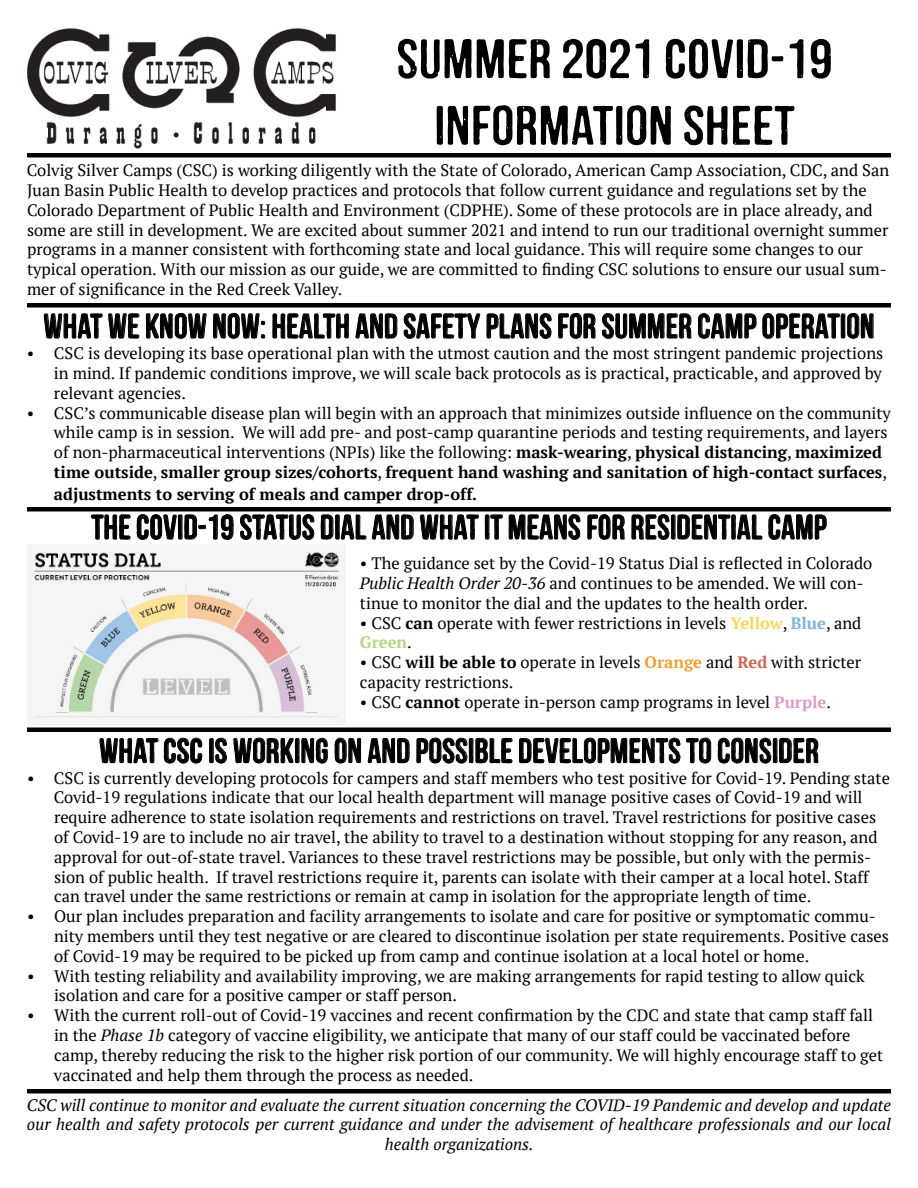
<style>
.page{position:relative;width:918px;height:1188px;background:#fff}
.page>*{position:absolute;margin:0;border:0;box-sizing:border-box;transform-origin:0 0}
.t1{font:55.5px/66.6px "Mocha Mattari";color:#000;text-align:center;scale:1.07 1}
.t2{font:34.5px "Mocha Mattari";color:#000}
.t3{font:16.5px/19.8px "PT Serif";color:#000}
.t4{font:italic 16.5px/19.8px "PT Serif";color:#000;text-align:center}
.t5{font:700 16.5px "PT Serif";color:#000}
.s1{font-weight:700}
.s2{font-style:italic}
.s3{font-weight:700;color:#fbd756}
.s4{font-weight:700;color:#7cb4e1}
.s5{font-weight:700;color:#b3d782}
.s6{font-weight:700;color:#eea235}
.s7{font-weight:700;color:#cf6451}
.s8{font-weight:700;color:#d99cc6}
</style>
<div class="page">
<div style="left:27px;top:1089px;width:864px;height:5px;background:#000"></div>
<div style="left:27px;top:153px;width:864px;height:5px;background:#000"></div>
<div style="left:27px;top:303px;width:864px;height:5px;background:#000"></div>
<img style="left:27px;top:28px;width:309px;height:120px">
<svg style="left:91px;top:514px;width:736px;height:26px"></svg>
<hr style="left:27px;top:728px;width:864px;height:4px;background:#000">
<img style="left:32px;top:550px;width:312px;height:174px">
<svg style="left:43px;top:313px;width:831px;height:26px"></svg>
<div style="left:27px;top:507px;width:864px;height:5px;background:#000"></div>
<svg style="left:99px;top:737px;width:720px;height:27px"></svg>
<h1 class="t1" style="left:396px;top:26px;width:409px">SUMMER 2021 COVID-19<br>INFORMATION SHEET</h1>
<p class="t3" style="left:27px;top:162px;width:864px">Colvig Silver Camps (CSC) is working diligently with the State of Colorado, American Camp Association, CDC, and San Juan Basin Public Health to develop practices and protocols that follow current guidance and regulations set by the Colorado Department of Public Health and Environment (CDPHE). Some of these protocols are in place already, and some are still in development. We are excited about summer 2021 and intend to run our traditional overnight summer programs in a manner consistent with forthcoming state and local guidance. This will require some changes to our typical operation. With our mission as our guide, we are committed to finding CSC solutions to ensure our usual sum&shy;mer of significance in the Red Creek Valley.</p>
<p class="t3" style="left:27px;top:345px;width:9px">•</p>
<p class="t3" style="left:27px;top:404px;width:9px">•</p>
<p class="t3" style="left:27px;top:769px;width:9px">•</p>
<p class="t3" style="left:27px;top:908px;width:9px">•</p>
<p class="t3" style="left:27px;top:967px;width:9px">•</p>
<p class="t3" style="left:27px;top:1007px;width:9px">•</p>
<h2 class="t2" style="left:43px;top:306px;width:833px">WHAT WE KNOW NOW: HEALTH AND SAFETY PLANS FOR SUMMER CAMP OPERATION</h2>
<p class="t3" style="left:54px;top:345px;width:839px">CSC is developing its base operational plan with the utmost caution and the most stringent pandemic projections in mind. If pandemic conditions improve, we will scale back protocols as is practical, practicable, and approved by relevant agencies.<br>CSC’s communicable disease plan will begin with an approach that minimizes outside influence on the community while camp is in session. We will add pre- and post-camp quarantine periods and testing requirements, and layers of non-pharmaceutical interventions (NPIs) like the following: <span class="s1">mask-wearing</span>, <span class="s1">physical distancing</span>, <span class="s1">maximized time outside</span>, <span class="s1">smaller group sizes/cohorts</span>, <span class="s1">frequent hand washing and sanitation of high-contact surfaces</span>,</p>
<p class="t5" style="left:54px;top:487px;width:424px">adjustments to serving of meals and camper drop-off.</p>
<h2 class="t2" style="left:91px;top:507px;width:737px">THE COVID-19 STATUS DIAL AND WHAT IT MEANS FOR RESIDENTIAL CAMP</h2>
<p class="t3" style="left:360px;top:555px;width:514px">• The guidance set by the Covid-19 Status Dial is reflected in Colorado<br><span class="s2">Public Health Order 20-36</span> and continues to be amended. We will con&shy;tinue to monitor the dial and the updates to the health order.</p>
<p class="t3" style="left:360px;top:614px;width:503px">• CSC <span class="s1">can</span> operate with fewer restrictions in levels <span class="s3">Yellow</span>, <span class="s4">Blue</span>, and<br><span class="s5">Green</span>.</p>
<p class="t3" style="left:360px;top:654px;width:503px">• CSC <span class="s1">will be able to</span> operate in levels <span class="s6">Orange</span> and <span class="s7">Red</span> with stricter capacity restrictions.</p>
<p class="t3" style="left:360px;top:693px;width:473px">• CSC <span class="s1">cannot</span> operate in-person camp programs in level <span class="s8">Purple</span>.</p>
<h2 class="t2" style="left:99px;top:731px;width:721px">WHAT CSC IS WORKING ON AND POSSIBLE DEVELOPMENTS TO CONSIDER</h2>
<p class="t3" style="left:54px;top:769px;width:838px">CSC is currently developing protocols for campers and staff members who test positive for Covid-19. Pending state Covid-19 regulations indicate that our local health department will manage positive cases of Covid-19 and will require adherence to state isolation requirements and restrictions on travel. Travel restrictions for positive cases of Covid-19 are to include no air travel, the ability to travel to a destination without stopping for any reason, and approval for out-of-state travel. Variances to these travel restrictions may be possible, but only with the permis&shy;sion of public health. If travel restrictions require it, parents can isolate with their camper at a local hotel. Staff can travel under the same restrictions or remain at camp in isolation for the appropriate length of time.<br>Our plan includes preparation and facility arrangements to isolate and care for positive or symptomatic commu&shy;nity members until they test negative or are cleared to discontinue isolation per state requirements. Positive cases of Covid-19 may be required to be picked up from camp and continue isolation at a local hotel or home.<br>With testing reliability and availability improving, we are making arrangements for rapid testing to allow quick isolation and care for a positive camper or staff person.<br>With the current roll-out of Covid-19 vaccines and recent confirmation by the CDC and state that camp staff fall in the <span class="s2">Phase 1b</span> category of vaccine eligibility, we anticipate that many of our staff could be vaccinated before camp, thereby reducing the risk to the higher risk portion of our community. We will highly encourage staff to get vaccinated and help them through the process as needed.</p>
<p class="t4" style="left:27px;top:1096px;width:865px">CSC will continue to monitor and evaluate the current situation concerning the COVID-19 Pandemic and develop and update our health and safety protocols per current guidance and under the advisement of healthcare professionals and our local health organizations.</p>
</div>
